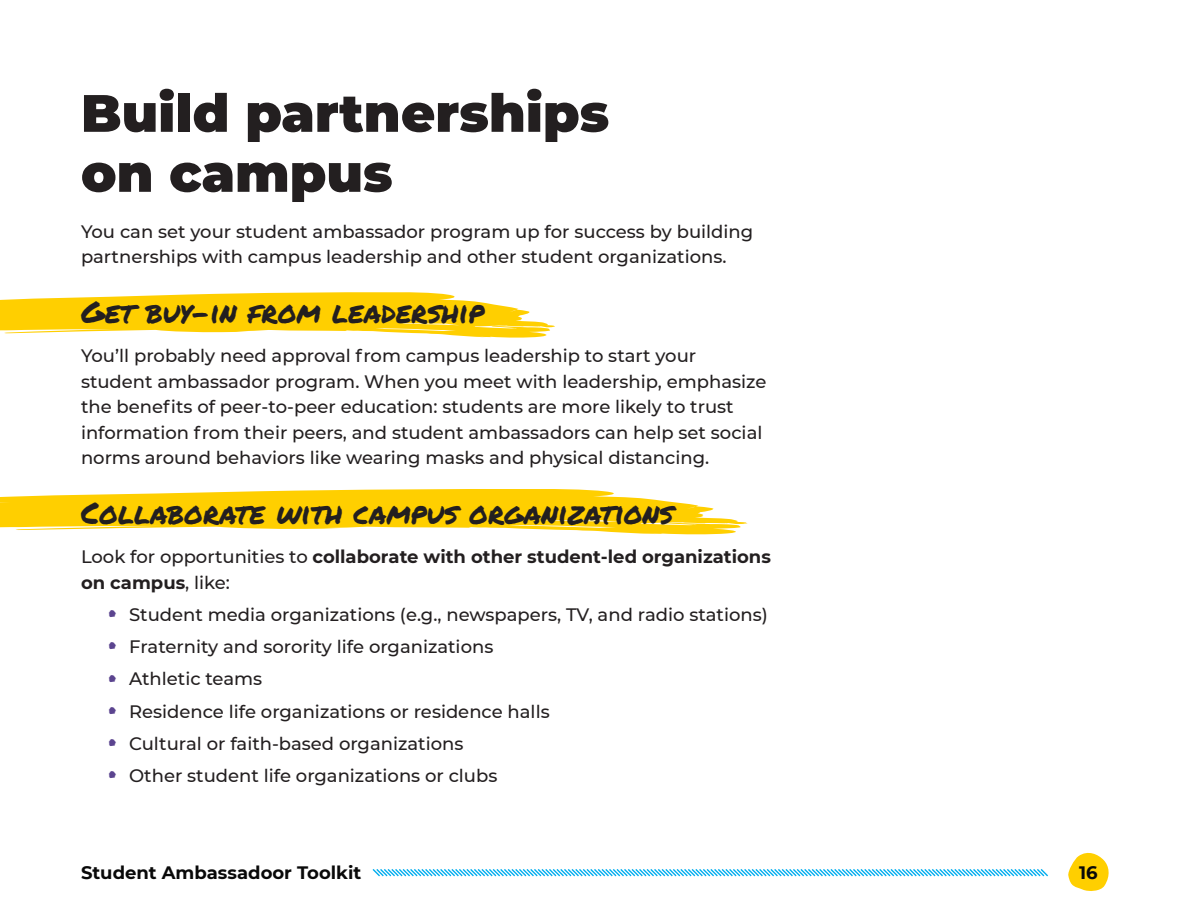
<style>
.page{position:relative;width:1188px;height:918px;background:#fff}
.page>*{position:absolute;margin:0;border:0;box-sizing:border-box;transform-origin:0 0}
.t1{font:900 52.5px/60px "Montserrat";color:#231f20}
.t2{font:30px "Permanent Marker";color:#231f20}
.body{font:500 18px/25.5px "Montserrat";color:#231f20}
.body_before_bullets{font:700 18px/25.5px "Montserrat";color:#231f20}
.t3{font:700 18px "Montserrat";color:#090909}
.s1{font-weight:500}
.s2{font-family:"Permanent Marker";font-weight:400;font-size:31.5px;color:#5b448f}
</style>
<div class="page">
<svg style="left:1068px;top:852px;width:41px;height:39px"></svg>
<svg style="left:372px;top:869px;width:676px;height:8px"></svg>
<svg style="left:0;top:292px;width:555px;height:46px"></svg>
<svg style="left:0;top:489px;width:747px;height:46px"></svg>
<p class="t1" style="left:81px;top:80px;width:530px">Build partnerships on campus</p>
<p class="body" style="left:81px;top:218px;width:674px">You can set your student ambassador program up for success by building partnerships with campus leadership and other student organizations.</p>
<p class="t2" style="left:81px;top:290px;width:405px">GET BUY-IN FROM LEADERSHIP</p>
<p class="body" style="left:81px;top:342px;width:687px">You’ll probably need approval from campus leadership to start your student ambassador program. When you meet with leadership, emphasize the benefits of peer-to-peer education: students are more likely to trust information from their peers, and student ambassadors can help set social norms around behaviors like wearing masks and physical distancing.</p>
<p class="t2" style="left:81px;top:491px;width:594px">COLLABORATE WITH CAMPUS ORGANIZATIONS</p>
<p class="body_before_bullets" style="left:81px;top:543px;width:691px"><span class="s1">Look for opportunities to</span> collaborate with other student-led organizations on campus<span class="s1">, like:</span></p>
<p class="body" style="left:108px;top:601px;width:661px"><span class="s2">•</span> Student media organizations (e.g., newspapers, TV, and radio stations)</p>
<p class="body" style="left:108px;top:633px;width:387px"><span class="s2">•</span> Fraternity and sorority life organizations</p>
<p class="body" style="left:108px;top:665px;width:156px"><span class="s2">•</span> Athletic teams</p>
<p class="body" style="left:108px;top:698px;width:443px"><span class="s2">•</span> Residence life organizations or residence halls</p>
<p class="body" style="left:108px;top:730px;width:357px"><span class="s2">•</span> Cultural or faith-based organizations</p>
<p class="body" style="left:108px;top:762px;width:391px"><span class="s2">•</span> Other student life organizations or clubs</p>
<p class="t3" style="left:81px;top:859px;width:282px">Student Ambassadoor Toolkit</p>
<p class="t3" style="left:1079px;top:859px;width:20px">16</p>
</div>
